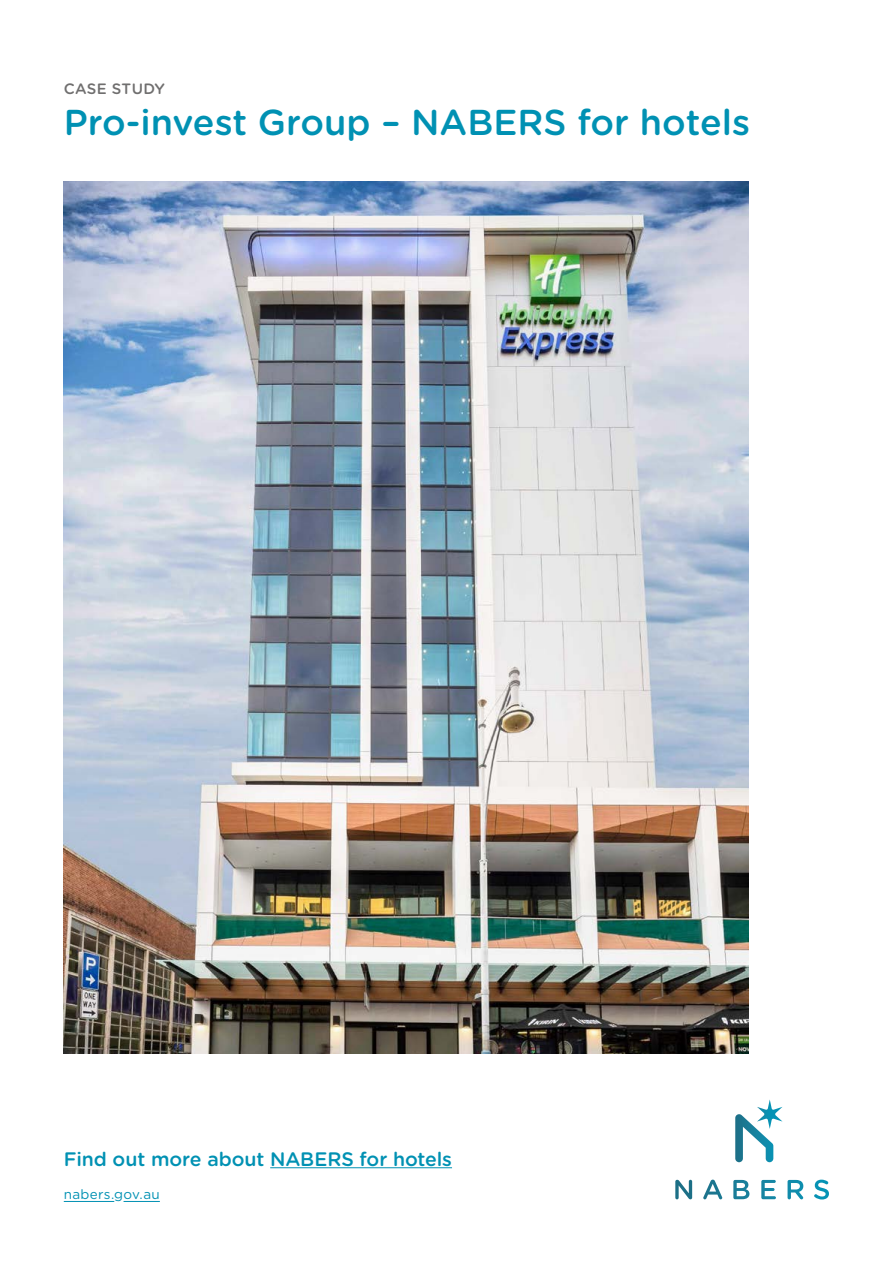
<style>
.page{position:relative;width:893px;height:1263px;background:#fff}
.page>*{position:absolute;margin:0;border:0;box-sizing:border-box;transform-origin:0 0}
.t1{font:500 36px "Gotham Rounded";color:#0091b3}
.t2{font:500 19.5px "Gotham Rounded";letter-spacing:-.005em;color:#0091b3}
.t3{font:500 15px "Gotham Rounded";letter-spacing:.02em;color:#706f6f}
.t4{font:13.5px "Gotham Rounded";letter-spacing:.025em;color:#0091b3}
</style>
<div class="page">
<img style="left:64px;top:182px;width:684px;height:872px">
<hr style="left:270px;top:1167px;width:182px;height:1px;background:#0091b3">
<hr style="left:64px;top:1201px;width:50px;height:1px;background:#0091b3">
<hr style="left:124px;top:1201px;width:36px;height:1px;background:#0091b3">
<svg style="left:675px;top:1180px;width:17px;height:19px"></svg>
<svg style="left:703px;top:1179px;width:19px;height:20px"></svg>
<svg style="left:733px;top:1180px;width:16px;height:19px"></svg>
<svg style="left:761px;top:1180px;width:15px;height:19px"></svg>
<svg style="left:787px;top:1180px;width:16px;height:19px"></svg>
<svg style="left:814px;top:1179px;width:15px;height:20px"></svg>
<svg style="left:735px;top:1099px;width:47px;height:63px"></svg>
<p class="t3" style="left:64px;top:78px;width:103px">CASE STUDY</p>
<h1 class="t1" style="left:64px;top:96px;width:688px">Pro-invest Group – NABERS for hotels</h1>
<p class="t2" style="left:64px;top:1145px;width:390px">Find out more about NABERS for hotels</p>
<p class="t4" style="left:64px;top:1185px;width:98px">nabers.gov.au</p>
</div>
